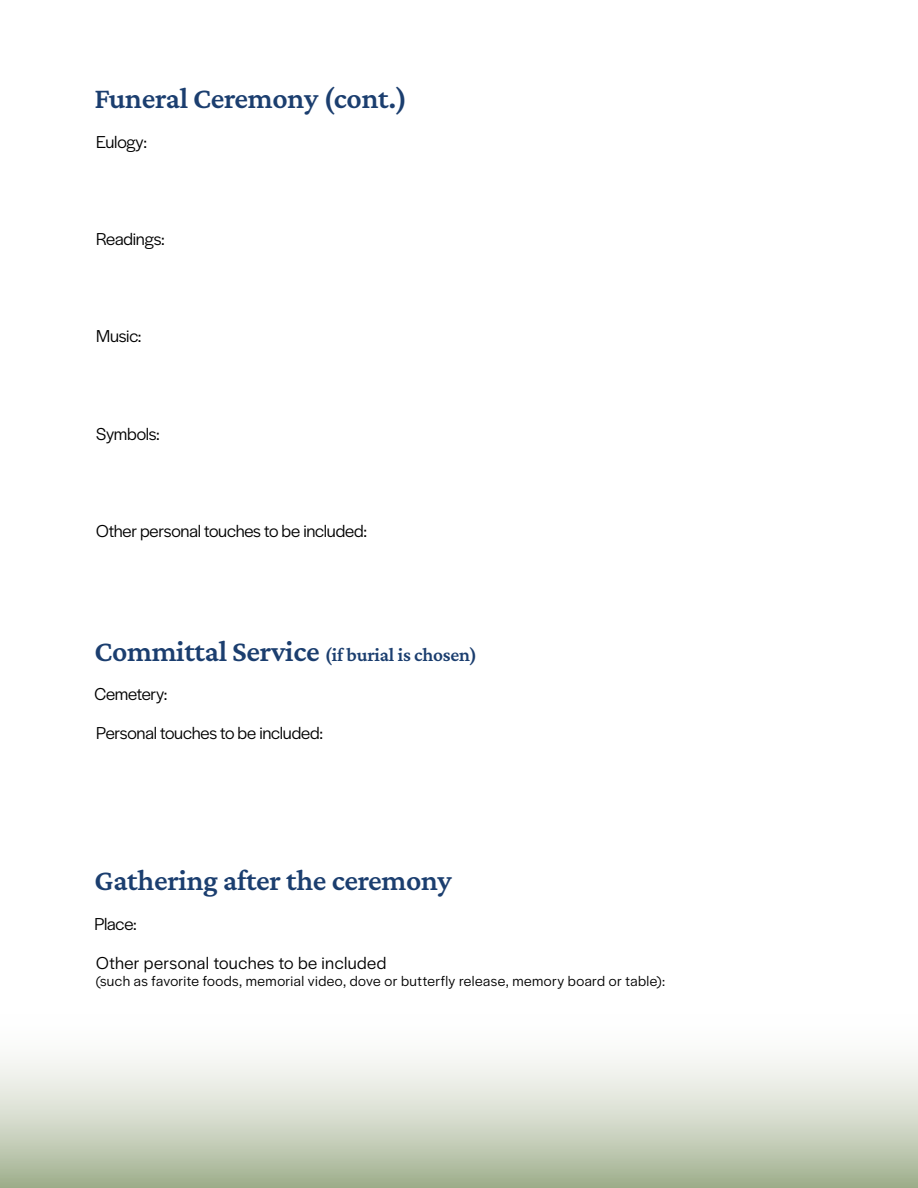
<style>
.page{position:relative;width:918px;height:1188px;background:#fff}
.page>*{position:absolute;margin:0;border:0;box-sizing:border-box;transform-origin:0 0}
.t1{font:200 30px "Crimson Pro";letter-spacing:-.01em;color:#1b3e6f}
.t2{font:200 19.5px "Crimson Pro";letter-spacing:-.01em;color:#1b3e6f}
.t3{font:18px/38.8px "Halyard Display";letter-spacing:-.01em;color:#000}
.t4{font:18px/38.8px "Halyard Display";letter-spacing:.02em;color:#000}
.t5{font:15px "Halyard Display";letter-spacing:.03em;color:#000}
.s1{font-size:30px}
</style>
<div class="page">
<div style="left:0;top:1012px;width:918px;height:176px;background:linear-gradient(to bottom,#fff,#aab799)"></div>
<h1 class="t1" style="left:94px;top:79px;width:314px">Funeral Ceremony (cont.)</h1>
<p class="t3" style="left:96px;top:121px;width:52px">Eulogy:</p>
<p class="t3" style="left:96px;top:218px;width:70px">Readings:</p>
<p class="t3" style="left:96px;top:316px;width:47px">Music:</p>
<p class="t3" style="left:96px;top:413px;width:65px">Symbols:</p>
<p class="t3" style="left:96px;top:510px;width:272px">Other personal touches to be included:</p>
<p class="t2" style="left:94px;top:642px;width:384px"><span class="s1">Committal Service</span> (if burial is chosen)</p>
<p class="t3" style="left:94px;top:674px;width:230px">Cemetery:<br>Personal touches to be included:</p>
<h1 class="t1" style="left:94px;top:862px;width:359px">Gathering after the ceremony</h1>
<p class="t4" style="left:94px;top:904px;width:293px">Place:<br>Other personal touches to be included</p>
<p class="t5" style="left:96px;top:970px;width:570px">(such as favorite foods, memorial video, dove or butterfly release, memory board or table):</p>
</div>
